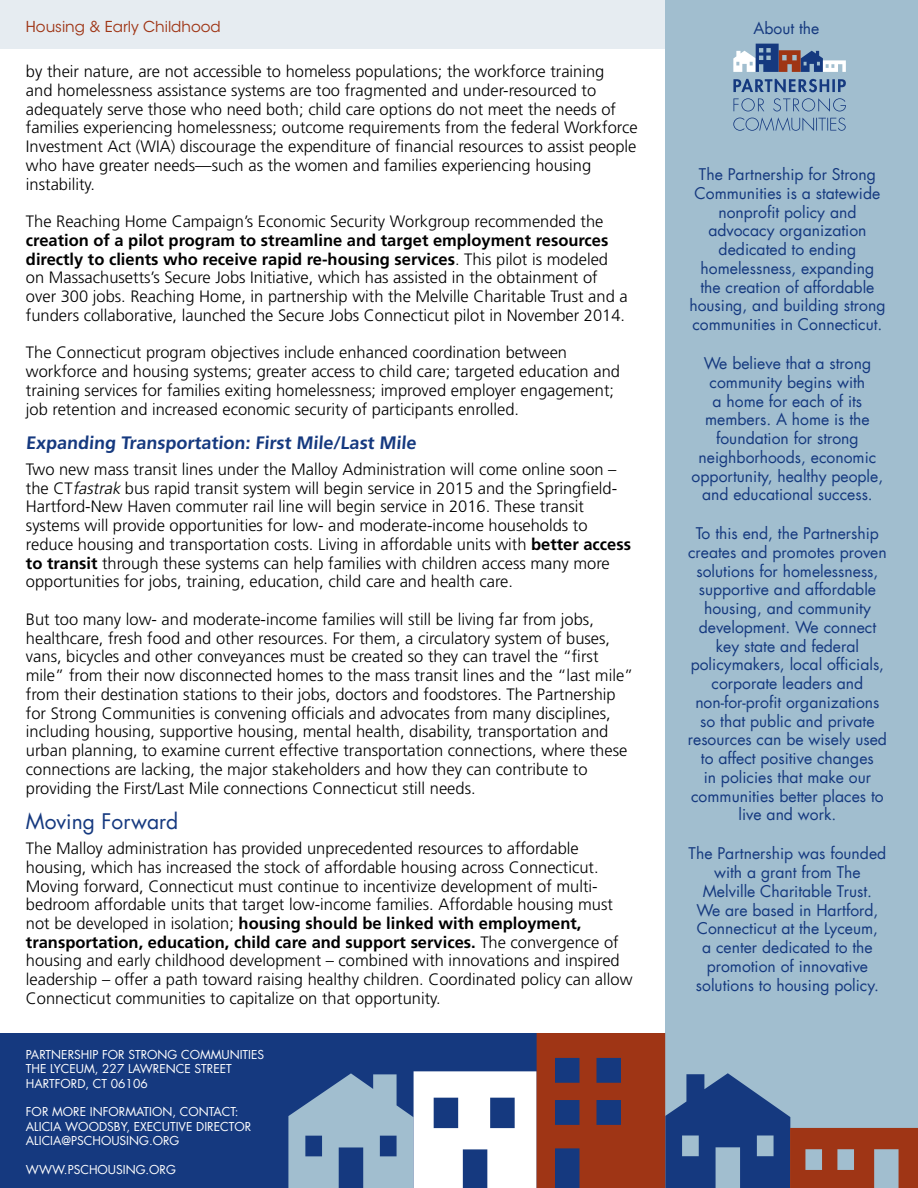
<style>
.page{position:relative;width:918px;height:1188px;background:#fff}
.page>*{position:absolute;margin:0;border:0;box-sizing:border-box;transform-origin:0 0}
.t1{font:21px "Futura LT";color:#15397f}
.t2{font:700 18px "Frutiger LT Std";color:#15397f}
.t3{font:300 16.5px/18.8px "Frutiger LT Std";color:#000}
.t4{font:15.75px/18.8px "Futura LT";color:#15397f;text-align:center}
.t5{font:15px "ITC Avant Garde Std";color:#9f3515}
.t6{font:12px/14.4px "Futura LT";color:#fff}
.s1{font-weight:700}
.s2{font-style:italic}
</style>
<div class="page">
<div style="left:0;top:0;width:918px;height:49px;background:#e6ecf1"></div>
<div style="left:0;top:1034px;width:918px;height:154px;background:#15397f"></div>
<div style="left:665px;top:0;width:253px;height:1188px;background:#a1becf"></div>
<svg style="left:288px;top:1033px;width:630px;height:155px"></svg>
<svg style="left:733px;top:98px;width:113px;height:33px"></svg>
<svg style="left:733px;top:79px;width:113px;height:13px"></svg>
<svg style="left:733px;top:44px;width:113px;height:28px"></svg>
<p class="t5" style="left:26px;top:18px;width:196px">Housing &amp; Early Childhood</p>
<p class="t3" style="left:26px;top:62px;width:613px">by their nature, are not accessible to homeless populations; the workforce training<br>and homelessness assistance systems are too fragmented and under-resourced to adequately serve those who need both; child care options do not meet the needs of families experiencing homelessness; outcome requirements from the federal Workforce Investment Act (WIA) discourage the expenditure of financial resources to assist people who have greater needs—such as the women and families experiencing housing instability.</p>
<p class="t3" style="left:26px;top:212px;width:579px">The Reaching Home Campaign’s Economic Security Workgroup recommended the</p>
<p class="t3" style="left:26px;top:231px;width:603px"><span class="s1">creation of a pilot program to streamline and target employment resources directly to clients who receive rapid re-housing services</span>. This pilot is modeled on Massachusetts’s Secure Jobs Initiative, which has assisted in the obtainment of over 300 jobs. Reaching Home, in partnership with the Melville Charitable Trust and a funders collaborative, launched the Secure Jobs Connecticut pilot in November 2014.</p>
<p class="t3" style="left:26px;top:344px;width:596px">The Connecticut program objectives include enhanced coordination between workforce and housing systems; greater access to child care; targeted education and training services for families exiting homelessness; improved employer engagement; job retention and increased economic security of participants enrolled.</p>
<p class="t2" style="left:26px;top:433px;width:394px">Expanding Transportation: First Mile/Last Mile</p>
<p class="t3" style="left:26px;top:460px;width:607px">Two new mass transit lines under the Malloy Administration will come online soon – the CT<span class="s2">fastrak</span> bus rapid transit system will begin service in 2015 and the Springfield-Hartford-New Haven commuter rail line will begin service in 2016. These transit systems will provide opportunities for low- and moderate-income households to reduce housing and transportation costs. Living in affordable units with <span class="s1">better access to transit</span> through these systems can help families with children access many more opportunities for jobs, training, education, child care and health care.</p>
<p class="t3" style="left:26px;top:610px;width:609px">But too many low- and moderate-income families will still be living far from jobs, healthcare, fresh food and other resources. For them, a circulatory system of buses, vans, bicycles and other conveyances must be created so they can travel the “first mile” from their now disconnected homes to the mass transit lines and the “last mile” from their destination stations to their jobs, doctors and foodstores. The Partnership for Strong Communities is convening officials and advocates from many disciplines, including housing, supportive housing, mental health, disability, transportation and urban planning, to examine current effective transportation connections, where these connections are lacking, the major stakeholders and how they can contribute to providing the First/Last Mile connections Connecticut still needs.</p>
<p class="t1" style="left:26px;top:807px;width:154px">Moving Forward</p>
<p class="t3" style="left:26px;top:839px;width:608px">The Malloy administration has provided unprecedented resources to affordable housing, which has increased the stock of affordable housing across Connecticut.<br>Moving forward, Connecticut must continue to incentivize development of multi&shy;bedroom affordable units that target low-income families. Affordable housing must not be developed in isolation; <span class="s1">housing should be linked with employment, transportation, education, child care and support services.</span> The convergence of housing and early childhood development – combined with innovations and inspired leadership – offer a path toward raising healthy children. Coordinated policy can allow Connecticut communities to capitalize on that opportunity.</p>
<p class="t6" style="left:26px;top:1047px;width:240px">PARTNERSHIP FOR STRONG COMMUNITIES<br>THE LYCEUM, 227 LAWRENCE STREET<br>HARTFORD, CT 06106</p>
<p class="t6" style="left:26px;top:1105px;width:227px">FOR MORE INFORMATION, CONTACT:<br>ALICIA WOODSBY, EXECUTIVE DIRECTOR<br>ALICIA@PSCHOUSING.ORG</p>
<p class="t6" style="left:26px;top:1162px;width:152px">WWW.PSCHOUSING.ORG</p>
<p class="t4" style="left:753px;top:19px;width:67px">About the</p>
<p class="t4" style="left:689px;top:165px;width:198px">The Partnership for Strong<br>Communities is a statewide nonprofit policy and advocacy organization dedicated to ending homelessness, expanding the creation of affordable housing, and building strong communities in Connecticut.</p>
<p class="t4" style="left:692px;top:354px;width:193px">We believe that a strong community begins with<br>a home for each of its members. A home is the foundation for strong neighborhoods, economic opportunity, healthy people, and educational success.</p>
<p class="t4" style="left:688px;top:524px;width:201px">To this end, the Partnership creates and promotes proven solutions for homelessness, supportive and affordable housing, and community development. We connect key state and federal policymakers, local officials, corporate leaders and non-for-profit organizations so that public and private resources can be wisely used to affect positive changes<br>in policies that make our communities better places to live and work.</p>
<p class="t4" style="left:689px;top:844px;width:199px">The Partnership was founded with a grant from The<br>Melville Charitable Trust.<br>We are based in Hartford,<br>Connecticut at the Lyceum,<br>a center dedicated to the promotion of innovative solutions to housing policy.</p>
</div>
